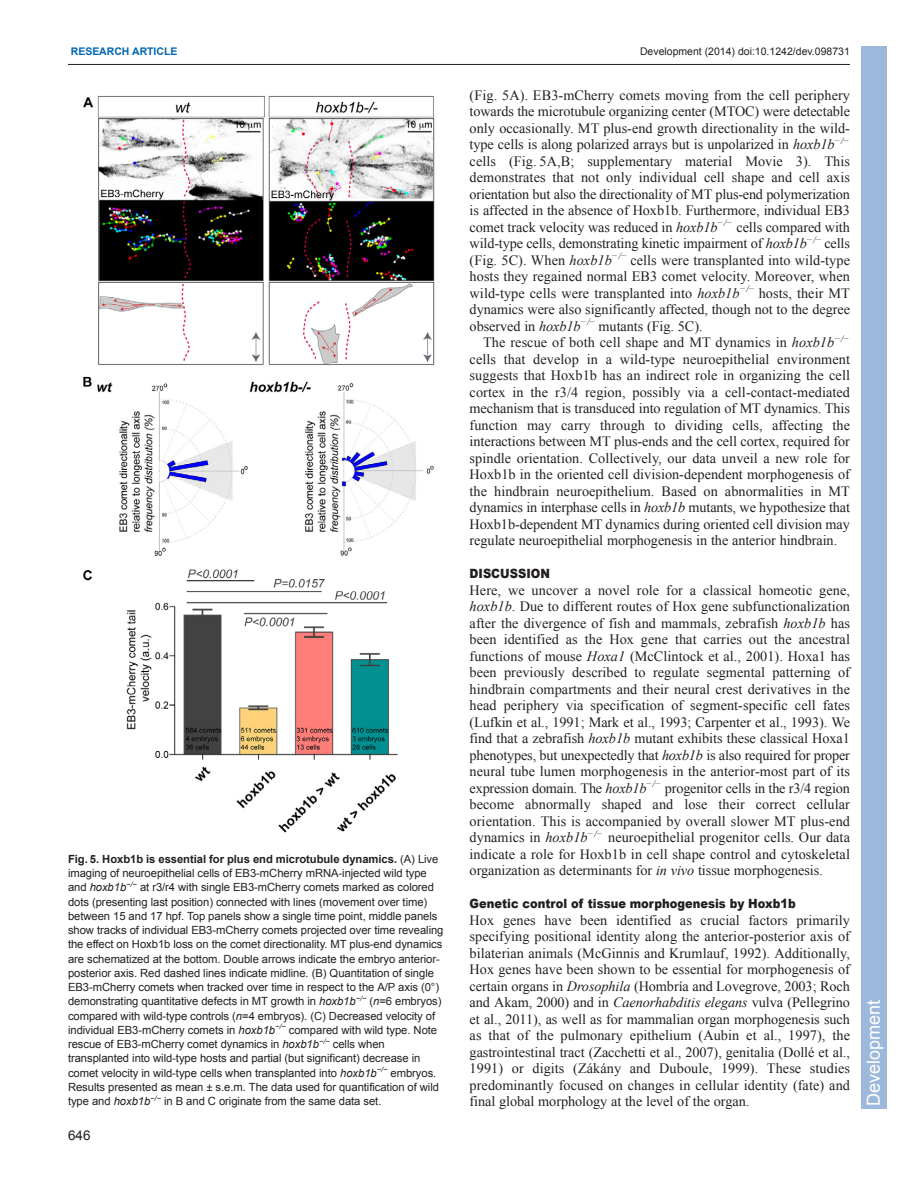
<style>
.page{position:relative;width:918px;height:1188px;background:#fff}
.page>*{position:absolute;margin:0;border:0;box-sizing:border-box;transform-origin:0 0}
.t1{font:18px "Arial";color:#fff}
.t2{font:14.25px/16.5px "Times New Roman";letter-spacing:-.005em;color:#231f20;text-align:justify}
.t3{font:13.5px "Arial";color:#231f20}
.t4{font:900 12.75px "Arial";color:#231f20;scale:.9 1}
.t5{font:11.25px/14.2px "Arial";letter-spacing:-.005em;color:#231f20}
.t6{font:10.5px "Arial";color:#231f20}
.t7{font:700 10.5px "Arial";letter-spacing:-.005em;color:#0166b3}
.s1{font-weight:700}
.s2{font-style:italic}
</style>
<div class="page">
<hr style="left:68px;top:64px;width:782px;height:1px;background:#231f20">
<img style="left:83px;top:96px;width:352px;height:737px">
<div style="left:861px;top:46px;width:25px;height:1063px;background:#9cb9db"></div>
<p class="t7" style="left:71px;top:45px;width:108px">RESEARCH ARTICLE</p>
<p class="t6" style="left:640px;top:45px;width:211px">Development (2014) doi:10.1242/dev.098731</p>
<p class="t5" style="left:68px;top:852px;width:377px"><span class="s1">Fig. 5. Hoxb1b is essential for plus end microtubule dynamics.</span> (A) Live imaging of neuroepithelial cells of EB3-mCherry mRNA-injected wild type and <span class="s2">hoxb1b</span><sup>−/−</sup> at r3/r4 with single EB3-mCherry comets marked as colored dots (presenting last position) connected with lines (movement over time) between 15 and 17 hpf. Top panels show a single time point, middle panels show tracks of individual EB3-mCherry comets projected over time revealing the effect on Hoxb1b loss on the comet directionality. MT plus-end dynamics are schematized at the bottom. Double arrows indicate the embryo anterior&shy;posterior axis. Red dashed lines indicate midline. (B) Quantitation of single EB3-mCherry comets when tracked over time in respect to the A/P axis (0°) demonstrating quantitative defects in MT growth in <span class="s2">hoxb1b</span><sup>−/−</sup> (<span class="s2">n</span>=6 embryos) compared with wild-type controls (<span class="s2">n</span>=4 embryos). (C) Decreased velocity of individual EB3-mCherry comets in <span class="s2">hoxb1b</span><sup>−/−</sup> compared with wild type. Note rescue of EB3-mCherry comet dynamics in <span class="s2">hoxb1b</span><sup>−/−</sup> cells when transplanted into wild-type hosts and partial (but significant) decrease in comet velocity in wild-type cells when transplanted into <span class="s2">hoxb1b</span><sup>−/−</sup> embryos.<br>Results presented as mean ± s.e.m. The data used for quantification of wild type and <span class="s2">hoxb1b</span><sup>−/−</sup> in B and C originate from the same data set.</p>
<p class="t3" style="left:68px;top:1128px;width:24px">646</p>
<p class="t2" style="left:470px;top:87px;width:382px">(Fig. 5A). EB3-mCherry comets moving from the cell periphery towards the microtubule organizing center (MTOC) were detectable only occasionally. MT plus-end growth directionality in the wild&shy;type cells is along polarized arrays but is unpolarized in <span class="s2">hoxb1b</span><sup>−/− </sup>cells (Fig. 5A,B; supplementary material Movie 3). This demonstrates that not only individual cell shape and cell axis orientation but also the directionality of MT plus-end polymerization is affected in the absence of Hoxb1b. Furthermore, individual EB3 comet track velocity was reduced in <span class="s2">hoxb1b</span><sup>−/−</sup> cells compared with wild-type cells, demonstrating kinetic impairment of <span class="s2">hoxb1b</span><sup>−/−</sup> cells (Fig. 5C). When <span class="s2">hoxb1b</span><sup>−/−</sup> cells were transplanted into wild-type hosts they regained normal EB3 comet velocity. Moreover, when wild-type cells were transplanted into <span class="s2">hoxb1b</span><sup>−/−</sup> hosts, their MT dynamics were also significantly affected, though not to the degree observed in <span class="s2">hoxb1b</span><sup>−/−</sup> mutants (Fig. 5C).</p>
<p class="t2" style="left:470px;top:334px;width:382px;text-indent:14px">The rescue of both cell shape and MT dynamics in <span class="s2">hoxb1b</span><sup>−/− </sup>cells that develop in a wild-type neuroepithelial environment suggests that Hoxb1b has an indirect role in organizing the cell cortex in the r3/4 region, possibly via a cell-contact-mediated mechanism that is transduced into regulation of MT dynamics. This function may carry through to dividing cells, affecting the interactions between MT plus-ends and the cell cortex, required for spindle orientation. Collectively, our data unveil a new role for Hoxb1b in the oriented cell division-dependent morphogenesis of the hindbrain neuroepithelium. Based on abnormalities in MT dynamics in interphase cells in <span class="s2">hoxb1b</span> mutants, we hypothesize that Hoxb1b-dependent MT dynamics during oriented cell division may regulate neuroepithelial morphogenesis in the anterior hindbrain.</p>
<p class="t4" style="left:470px;top:564px;width:91px">DISCUSSION</p>
<p class="t2" style="left:470px;top:582px;width:382px">Here, we uncover a novel role for a classical homeotic gene, <span class="s2">hoxb1b</span>. Due to different routes of Hox gene subfunctionalization after the divergence of fish and mammals, zebrafish <span class="s2">hoxb1b</span> has been identified as the Hox gene that carries out the ancestral functions of mouse <span class="s2">Hoxa1</span> (McClintock et al., 2001). Hoxa1 has been previously described to regulate segmental patterning of hindbrain compartments and their neural crest derivatives in the head periphery via specification of segment-specific cell fates (Lufkin et al., 1991; Mark et al., 1993; Carpenter et al., 1993). We find that a zebrafish <span class="s2">hoxb1b</span> mutant exhibits these classical Hoxa1 phenotypes, but unexpectedly that <span class="s2">hoxb1b</span> is also required for proper neural tube lumen morphogenesis in the anterior-most part of its expression domain. The <span class="s2">hoxb1b</span><sup>−/−</sup> progenitor cells in the r3/4 region become abnormally shaped and lose their correct cellular orientation. This is accompanied by overall slower MT plus-end dynamics in <span class="s2">hoxb1b</span><sup>−/−</sup> neuroepithelial progenitor cells. Our data indicate a role for Hoxb1b in cell shape control and cytoskeletal organization as determinants for <span class="s2">in vivo</span> tissue morphogenesis.</p>
<p class="t4" style="left:470px;top:894px;width:364px">Genetic control of tissue morphogenesis by Hoxb1b</p>
<p class="t2" style="left:470px;top:912px;width:382px">Hox genes have been identified as crucial factors primarily specifying positional identity along the anterior-posterior axis of bilaterian animals (McGinnis and Krumlauf, 1992). Additionally, Hox genes have been shown to be essential for morphogenesis of certain organs in <span class="s2">Drosophila</span> (Hombría and Lovegrove, 2003; Roch and Akam, 2000) and in <span class="s2">Caenorhabditis elegans</span> vulva (Pellegrino et al., 2011), as well as for mammalian organ morphogenesis such as that of the pulmonary epithelium (Aubin et al., 1997), the gastrointestinal tract (Zacchetti et al., 2007), genitalia (Dollé et al., 1991) or digits (Zákány and Duboule, 1999). These studies predominantly focused on changes in cellular identity (fate) and final global morphology at the level of the organ.</p>
<p class="t1" style="left:862px;top:1106px;width:108px;rotate:-90deg">Development</p>
</div>
